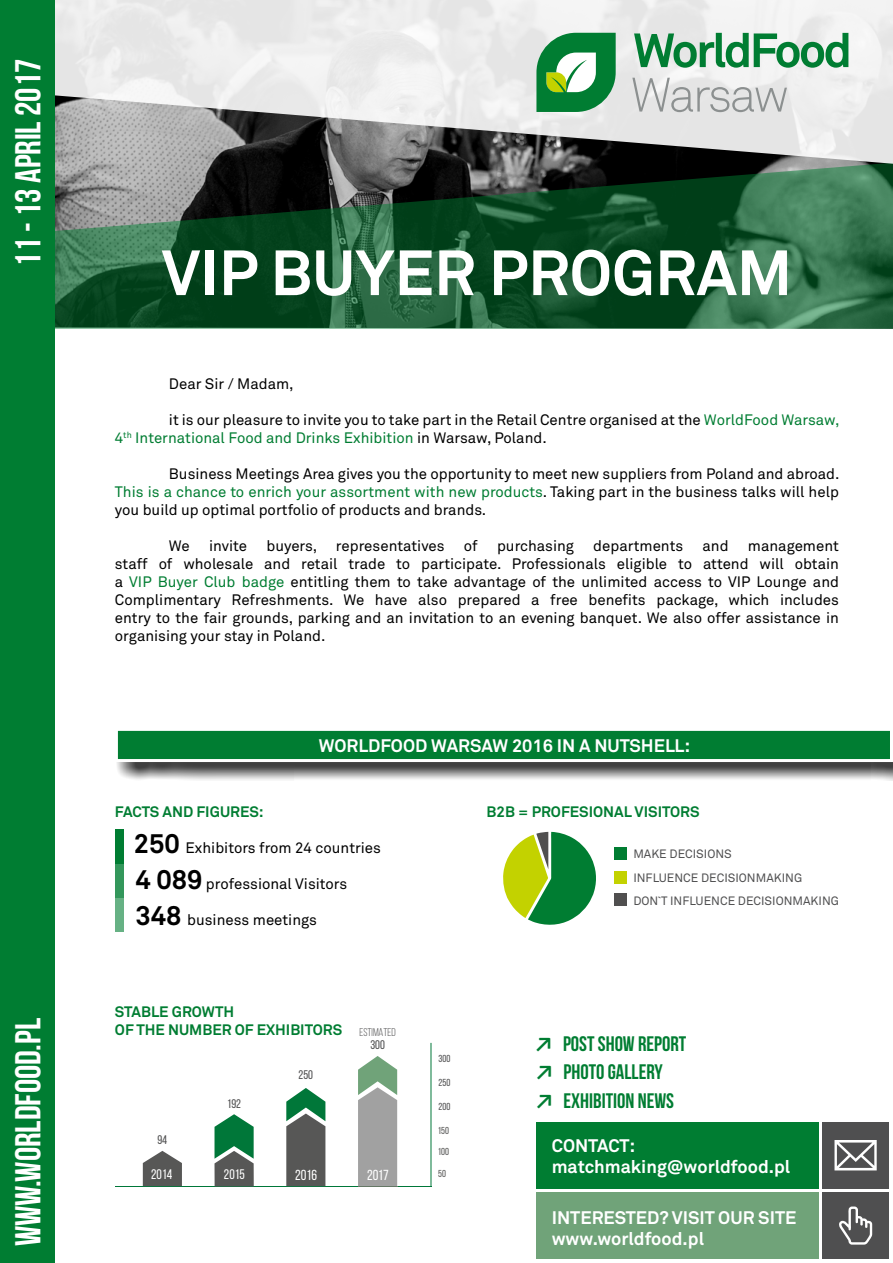
<style>
.page{position:relative;width:893px;height:1263px;background:#fff}
.page>*{position:absolute;margin:0;border:0;box-sizing:border-box;transform-origin:0 0}
.t1{font:700 63px "Akkurat Pro";color:#fff}
.t2{font:36px "Bebas Neue";color:#fff}
.t3{font:21px "Bebas Neue";color:#007d32}
.t4{font:700 18px/21px "Akkurat Pro";color:#fff}
.t5{font:15px/18px "Akkurat Pro";color:#000;text-align:justify}
.t6{font:700 15px/18px "Akkurat Pro";color:#007d32}
.t7{font:14.55px "Bebas Neue";color:#fff}
.t8{font:13.8px "Bebas Neue";color:#fff}
.t9{font:12.45px "Bebas Neue";color:#4f4f50}
.t10{font:12px/24px "Akkurat Pro";color:#4f4f50}
.t11{font:11.1px "Bebas Neue";color:#4f4f50}
.t12{font:10.2px "Bebas Neue";color:#4f4f50}
.t13{font:10.05px "Bebas Neue";color:#575756}
.s1{color:#007d32}
.s2{font-weight:700;font-size:27px}
.s3{font-family:"Calibri";font-weight:700}
</style>
<div class="page">
<svg style="left:54px;top:164px;width:839px;height:165px;background:#265739"></svg>
<svg style="left:54px;top:0;width:839px;height:164px;fill:#e8e8e8"></svg>
<svg style="left:632px;top:78px;width:155px;height:34px;background:#d4d5d5"></svg>
<svg style="left:634px;top:33px;width:214px;height:35px"></svg>
<svg style="left:536px;top:33px;width:80px;height:79px"></svg>
<div style="left:0;top:0;width:54px;height:1263px;background:#007d32"></div>
<div style="left:117px;top:730px;width:776px;height:51px;background:#000;opacity:.75"></div>
<div style="left:116px;top:729px;width:775px;height:31px;background:#007d32"></div>
<div style="left:115px;top:728px;width:778px;height:34px;border:3px solid #fff"></div>
<hr style="left:430px;top:1043px;width:1px;height:144px;background:#007739">
<hr style="left:115px;top:1186px;width:316px;height:1px;background:#007739">
<svg style="left:286px;top:1088px;width:39px;height:98px;background:#5b7366"></svg>
<svg style="left:143px;top:1151px;width:39px;height:35px"></svg>
<svg style="left:215px;top:1114px;width:39px;height:72px;background:#4c8064"></svg>
<hr style="left:358px;top:1186px;width:39px;height:1px;background:#657866">
<svg style="left:358px;top:1056px;width:39px;height:130px;background:#a0aaa2"></svg>
<svg style="left:503px;top:832px;width:93px;height:93px"></svg>
<div style="left:614px;top:871px;width:12px;height:12px;background:#c3d200"></div>
<div style="left:614px;top:847px;width:12px;height:12px;background:#007d32"></div>
<div style="left:614px;top:893px;width:12px;height:13px;background:#504f4f"></div>
<div style="left:536px;top:1122px;width:282px;height:66px;background:#007d32"></div>
<div style="left:536px;top:1192px;width:282px;height:67px;background:#70a379"></div>
<div style="left:822px;top:1192px;width:67px;height:67px;background:#4f4f50"></div>
<svg style="left:839px;top:1206px;width:33px;height:38px"></svg>
<div style="left:822px;top:1122px;width:67px;height:66px;background:#4f4f50"></div>
<svg style="left:834px;top:1140px;width:43px;height:30px"></svg>
<div style="left:115px;top:864px;width:8px;height:34px;background:#33975b"></div>
<div style="left:115px;top:898px;width:8px;height:33px;background:#66b184"></div>
<div style="left:115px;top:830px;width:8px;height:34px;background:#007d32"></div>
<h2 class="t2" style="left:8px;top:267px;width:209px;rotate:-90deg">11 - 13 APRIL 2017</h2>
<h2 class="t2" style="left:8px;top:1246px;width:230px;rotate:-90deg">WWW.WORLDFOOD.PL</h2>
<h1 class="t1" style="left:162px;top:234px;width:632px">VIP BUYER PROGRAM</h1>
<p class="t5" style="left:169px;top:375px;width:126px">Dear Sir / Madam,</p>
<p class="t5" style="left:115px;top:411px;width:726px;text-indent:54px">it is our pleasure to invite you to take part in the Retail Centre organised at the <span class="s1">WorldFood Warsaw,<br>4</span><sup>th</sup> <span class="s1">International Food and Drinks Exhibition</span> in Warsaw, Poland.</p>
<p class="t5" style="left:115px;top:465px;width:726px;text-indent:54px">Business Meetings Area gives you the opportunity to meet new suppliers from Poland and abroad.<br><span class="s1">This is a chance to enrich your assortment with new products</span>. Taking part in the business talks will help you build up optimal portfolio of products and brands.</p>
<p class="t5" style="left:169px;top:537px;width:22px">We</p>
<p class="t5" style="left:209px;top:537px;width:39px">invite</p>
<p class="t5" style="left:266px;top:537px;width:180px">buyers, representatives</p>
<p class="t5" style="left:464px;top:537px;width:15px">of</p>
<p class="t5" style="left:497px;top:537px;width:78px">purchasing</p>
<p class="t5" style="left:593px;top:537px;width:91px">departments</p>
<p class="t5" style="left:703px;top:537px;width:28px">and</p>
<p class="t5" style="left:115px;top:537px;width:726px;text-indent:633px">management staff of wholesale and retail trade to participate. Professionals eligible to attend will obtain a <span class="s1">VIP Buyer Club badge</span> entitling them to take advantage of the unlimited access to VIP Lounge and Complimentary Refreshments. We have also prepared a free benefits package, which includes entry to the fair grounds, parking and an invitation to an evening banquet. We also offer assistance in organising your stay in Poland.</p>
<p class="t4" style="left:319px;top:735px;width:373px">WORLDFOOD WARSAW 2016 IN A NUTSHELL:</p>
<p class="t6" style="left:115px;top:803px;width:150px">FACTS AND FIGURES:</p>
<p class="t5" style="left:134px;top:839px;width:249px"><span class="s2">250</span> Exhibitors from 24 countries</p>
<p class="t5" style="left:135px;top:875px;width:213px"><span class="s2">4 089</span> professional Visitors</p>
<p class="t5" style="left:135px;top:911px;width:183px"><span class="s2">348</span> business meetings</p>
<p class="t6" style="left:487px;top:803px;width:214px">B2B = PROFESIONAL VISITORS</p>
<p class="t10" style="left:633px;top:842px;width:170px">MAKE DECISIONS<br>INFLUENCE DECISIONMAKING</p>
<p class="t10" style="left:633px;top:889px;width:207px">DON`T INFLUENCE DECISIONMAKING</p>
<p class="t6" style="left:115px;top:1002px;width:229px">STABLE GROWTH<br>OF THE NUMBER OF EXHIBITORS</p>
<p class="t11" style="left:359px;top:1026px;width:38px">ESTIMATED</p>
<p class="t9" style="left:370px;top:1037px;width:16px">300</p>
<h3 class="t3" style="left:536px;top:1032px;width:152px"><span class="s3">↗</span> POST SHOW REPORT</h3>
<p class="t12" style="left:439px;top:1053px;width:13px">300</p>
<p class="t9" style="left:299px;top:1068px;width:16px">250</p>
<p class="t12" style="left:439px;top:1077px;width:13px">250</p>
<h3 class="t3" style="left:536px;top:1060px;width:128px"><span class="s3">↗</span> PHOTO GALLERY</h3>
<p class="t9" style="left:227px;top:1096px;width:15px">192</p>
<p class="t12" style="left:439px;top:1101px;width:13px">200</p>
<h3 class="t3" style="left:536px;top:1089px;width:139px"><span class="s3">↗</span> EXHIBITION NEWS</h3>
<p class="t9" style="left:157px;top:1133px;width:11px">94</p>
<p class="t8" style="left:151px;top:1167px;width:22px">2014</p>
<p class="t8" style="left:224px;top:1167px;width:22px">2015</p>
<p class="t7" style="left:295px;top:1167px;width:23px">2016</p>
<p class="t7" style="left:367px;top:1167px;width:23px">2017</p>
<p class="t13" style="left:438px;top:1125px;width:13px">150</p>
<p class="t13" style="left:438px;top:1146px;width:13px">100</p>
<p class="t13" style="left:438px;top:1168px;width:9px">50</p>
<p class="t4" style="left:552px;top:1135px;width:240px">CONTACT: matchmaking@worldfood.pl</p>
<p class="t4" style="left:552px;top:1207px;width:246px">INTERESTED? VISIT OUR SITE www.worldfood.pl</p>
</div>
